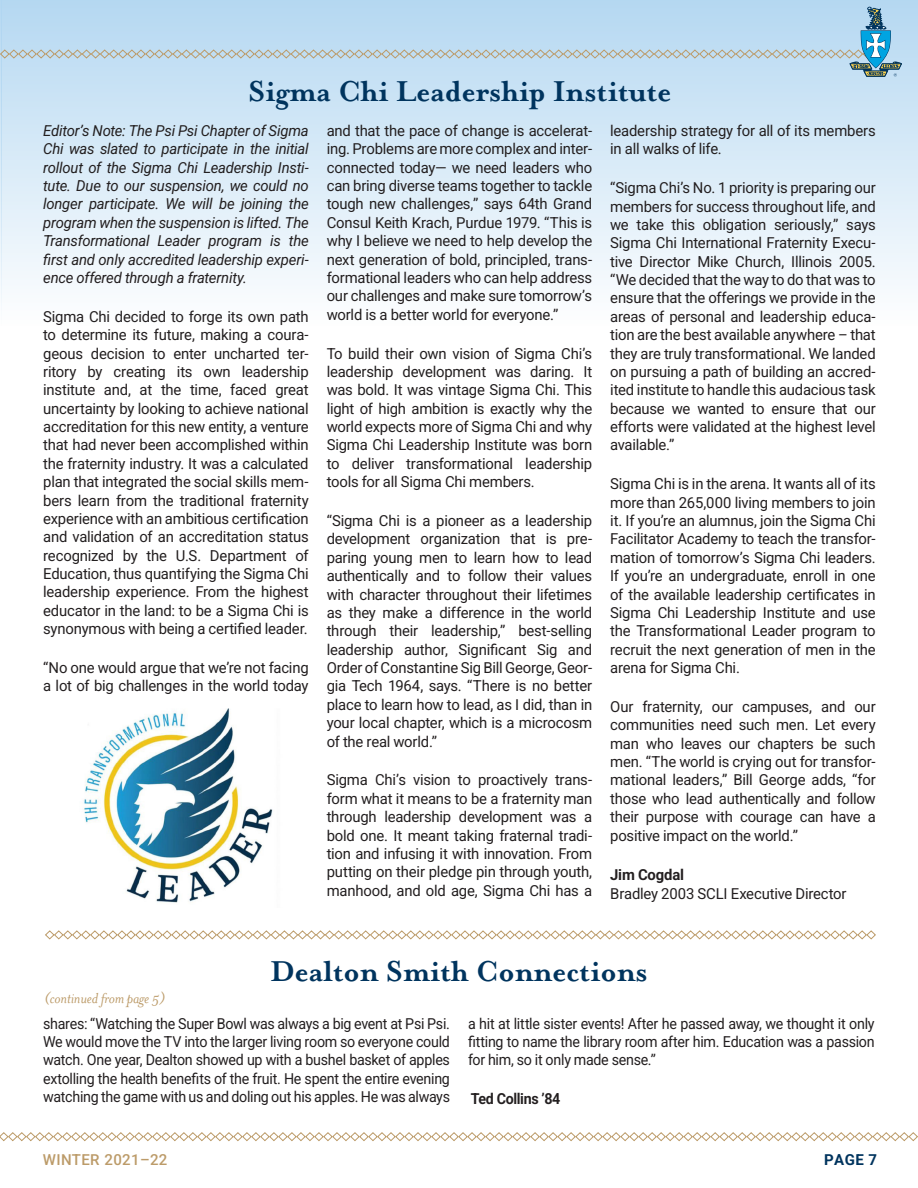
<style>
.page{position:relative;width:918px;height:1188px;background:#fff}
.page>*{position:absolute;margin:0;border:0;box-sizing:border-box;transform-origin:0 0}
.Header_1{font:700 33px "Mrs Eaves OT";letter-spacing:-.01em;color:#00345e}
.Header_1-2{font:italic 16.5px "Mrs Eaves OT";letter-spacing:-.01em;color:#bc9b69}
.Body{font:15px/18.3px "Roboto";letter-spacing:-.015em;color:#231f20;text-align:justify}
.Body-2{font:15px/18.3px "Roboto";letter-spacing:-.015em;color:#231f20;text-align:justify;scale:.95 1}
.Body-3{font:italic 15px/18.3px "Roboto";letter-spacing:-.01em;color:#231f20;text-align:justify}
.t1{font:500 15px "Roboto";letter-spacing:.025em;color:#bc9b69}
.Body-4{font:700 15px "Roboto";letter-spacing:-.025em;color:#231f20;scale:.95 1}
.Body-5{font:700 15px "Roboto";letter-spacing:-.025em;color:#231f20}
.t2{font:700 15px "Roboto";color:#00345e}
</style>
<div class="page">
<hr style="left:0;top:0;width:2px;height:326px;background:#b1d6f1">
<div style="left:2px;top:0;width:916px;height:326px;background:linear-gradient(to bottom,#b5d8f1,#fefefe)"></div>
<svg style="left:0;top:7px;width:902px;height:70px;background:#bad7ec"></svg>
<svg style="left:0;top:1132px;width:918px;height:10px"></svg>
<img style="left:83px;top:708px;width:190px;height:195px">
<svg style="left:45px;top:930px;width:831px;height:10px"></svg>
<p class="Header_1" style="left:248px;top:72px;width:425px">Sigma Chi Leadership Institute</p>
<p class="Body-3" style="left:43px;top:121px;width:267px">Editor’s Note: The Psi Psi Chapter of Sigma Chi was slated to participate in the initial rollout of the Sigma Chi Leadership Insti&shy;tute. Due to our suspension, we could no longer participate. We will be joining the program when the suspension is lifted. The Transformational Leader program is the first and only accredited leadership experi&shy;ence offered through a fraternity.</p>
<p class="Body" style="left:43px;top:307px;width:267px">Sigma Chi decided to forge its own path to determine its future, making a coura&shy;geous decision to enter uncharted ter&shy;ritory by creating its own leadership institute and, at the time, faced great uncertainty by looking to achieve national accreditation for this new entity, a venture that had never been accomplished within the fraternity industry. It was a calculated plan that integrated the social skills mem&shy;bers learn from the traditional fraternity experience with an ambitious certification and validation of an accreditation status recognized by the U.S. Department of Education, thus quantifying the Sigma Chi leadership experience. From the highest educator in the land: to be a Sigma Chi is synonymous with being a certified leader.</p>
<p class="Body" style="left:43px;top:658px;width:267px">“No one would argue that we’re not facing a lot of big challenges in the world today</p>
<p class="Body" style="left:327px;top:121px;width:267px">and that the pace of change is accelerat&shy;ing. Problems are more complex and inter&shy;connected today— we need leaders who can bring diverse teams together to tackle tough new challenges,” says 64th Grand Consul Keith Krach, Purdue 1979. “This is why I believe we need to help develop the next generation of bold, principled, trans&shy;formational leaders who can help address our challenges and make sure tomorrow’s world is a better world for everyone.”</p>
<p class="Body" style="left:327px;top:343px;width:267px">To build their own vision of Sigma Chi’s leadership development was daring. It was bold. It was vintage Sigma Chi. This light of high ambition is exactly why the world expects more of Sigma Chi and why Sigma Chi Leadership Institute was born to deliver transformational leadership tools for all Sigma Chi members.</p>
<p class="Body" style="left:327px;top:511px;width:267px">“Sigma Chi is a pioneer as a leadership development organization that is pre&shy;paring young men to learn how to lead authentically and to follow their values with character throughout their lifetimes as they make a difference in the world through their leadership,” best-selling leadership author, Significant Sig and Order of Constantine Sig Bill George, Geor&shy;gia Tech 1964, says. “There is no better place to learn how to lead, as I did, than in your local chapter, which is a microcosm of the real world.”</p>
<p class="Body" style="left:327px;top:770px;width:267px">Sigma Chi’s vision to proactively trans&shy;form what it means to be a fraternity man through leadership development was a bold one. It meant taking fraternal tradi&shy;tion and infusing it with innovation. From putting on their pledge pin through youth, manhood, and old age, Sigma Chi has a</p>
<p class="Body" style="left:610px;top:121px;width:267px">leadership strategy for all of its members in all walks of life.</p>
<p class="Body" style="left:610px;top:178px;width:267px">“Sigma Chi’s No. 1 priority is preparing our members for success throughout life, and we take this obligation seriously,” says Sigma Chi International Fraternity Execu&shy;tive Director Mike Church, Illinois 2005. “We decided that the way to do that was to ensure that the offerings we provide in the areas of personal and leadership educa&shy;tion are the best available anywhere – that they are truly transformational. We landed on pursuing a path of building an accred&shy;ited institute to handle this audacious task because we wanted to ensure that our efforts were validated at the highest level available.”</p>
<p class="Body" style="left:610px;top:474px;width:267px">Sigma Chi is in the arena. It wants all of its more than 265,000 living members to join it. If you’re an alumnus, join the Sigma Chi Facilitator Academy to teach the transfor&shy;mation of tomorrow’s Sigma Chi leaders.<br>If you’re an undergraduate, enroll in one of the available leadership certificates in Sigma Chi Leadership Institute and use the Transformational Leader program to recruit the next generation of men in the arena for Sigma Chi.</p>
<p class="Body" style="left:610px;top:697px;width:267px">Our fraternity, our campuses, and our communities need such men. Let every man who leaves our chapters be such men. “The world is crying out for transfor&shy;mational leaders,” Bill George adds, “for those who lead authentically and follow their purpose with courage can have a positive impact on the world.”</p>
<p class="Body-5" style="left:610px;top:864px;width:75px">Jim Cogdal</p>
<p class="Body" style="left:610px;top:884px;width:238px">Bradley 2003 SCLI Executive Director</p>
<p class="Header_1-2" style="left:44px;top:989px;width:123px">(continued from page 5)</p>
<p class="Header_1" style="left:270px;top:952px;width:379px">Dealton Smith Connections</p>
<p class="Body-2" style="left:43px;top:1014px;width:430px">shares: “Watching the Super Bowl was always a big event at Psi Psi.<br>We would move the TV into the larger living room so everyone could watch. One year, Dealton showed up with a bushel basket of apples extolling the health benefits of the fruit. He spent the entire evening watching the game with us and doling out his apples. He was always</p>
<p class="Body-2" style="left:468px;top:1014px;width:430px">a hit at little sister events! After he passed away, we thought it only fitting to name the library room after him. Education was a passion for him, so it only made sense.”</p>
<p class="Body-4" style="left:471px;top:1089px;width:96px">Ted Collins ’84</p>
<p class="t1" style="left:43px;top:1149px;width:126px">WINTER 2021–22</p>
<p class="t2" style="left:824px;top:1149px;width:55px">PAGE 7</p>
</div>
